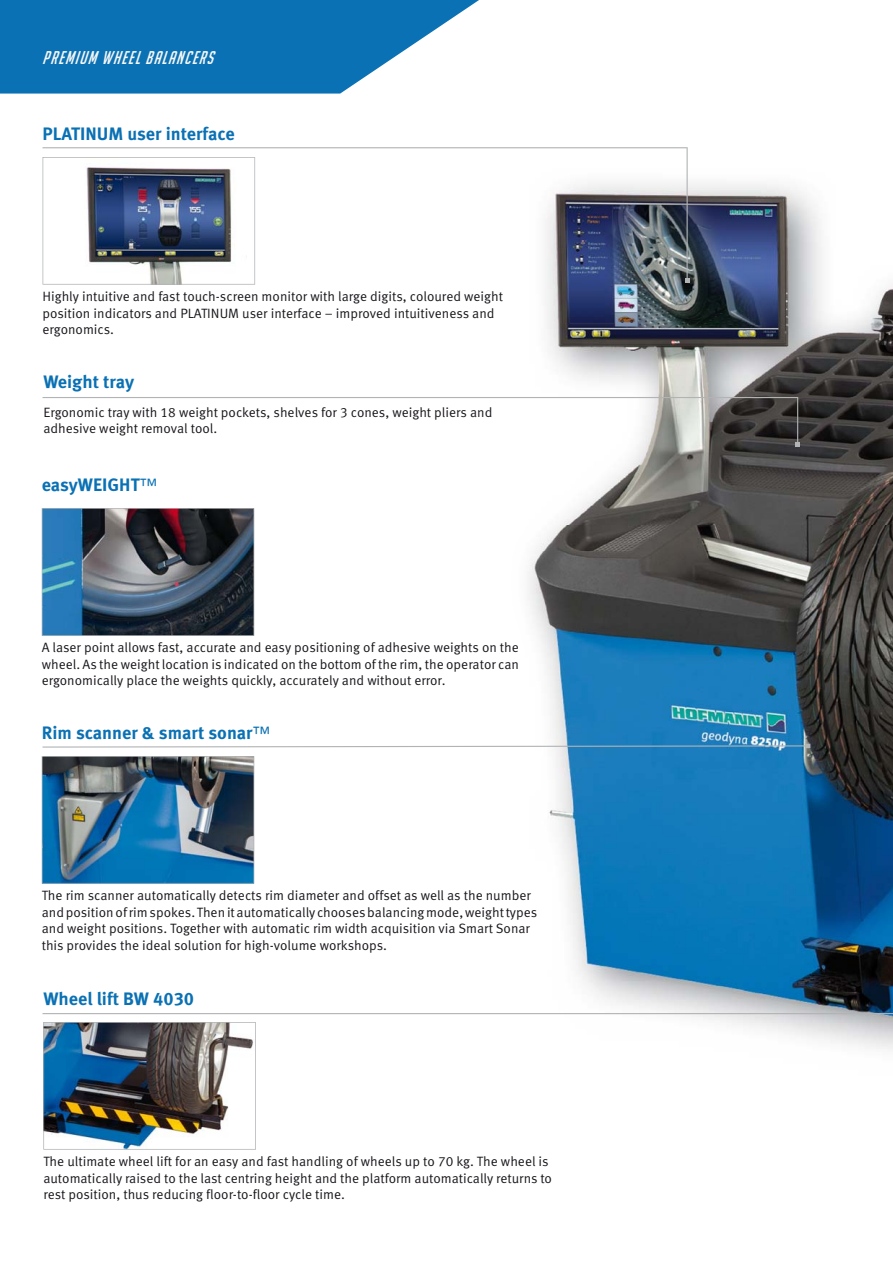
<style>
.page{position:relative;width:893px;height:1263px;background:#fff}
.page>*{position:absolute;margin:0;border:0;box-sizing:border-box;transform-origin:0 0}
.t1{font:700 18px "Meta Pro";color:#0a71b4}
.t2{font:italic 18px "Big Noodle Titling";letter-spacing:.075em;color:#f5f6f6}
.t3{font:13.5px/16.5px "Meta Pro";color:#1a171c}
.s1{font-weight:400}
</style>
<div class="page">
<svg style="left:0;top:0;width:479px;height:94px;background:#2e86bf"></svg>
<img style="left:526px;top:183px;width:367px;height:867px">
<img style="left:43px;top:1022px;width:213px;height:128px">
<svg style="left:43px;top:281px;width:212px;height:4px"></svg>
<img style="left:42px;top:756px;width:212px;height:128px">
<img style="left:42px;top:508px;width:212px;height:128px">
<img style="left:43px;top:147px;width:645px;height:134px">
<svg style="left:685px;top:279px;width:4px;height:4px"></svg>
<svg style="left:43px;top:744px;width:767px;height:4px"></svg>
<svg style="left:43px;top:984px;width:850px;height:30px"></svg>
<svg style="left:43px;top:397px;width:757px;height:49px"></svg>
<h1 class="t2" style="left:43px;top:47px;width:176px">PREMIUM WHEEL BALANCERS</h1>
<h1 class="t1" style="left:43px;top:127px;width:194px">PLATINUM user interface</h1>
<p class="t3" style="left:43px;top:290px;width:462px">Highly intuitive and fast touch-screen monitor with large digits, coloured weight position indicators and PLATINUM user interface – improved intuitiveness and ergonomics.</p>
<h1 class="t1" style="left:43px;top:375px;width:92px">Weight tray</h1>
<p class="t3" style="left:43px;top:406px;width:450px">Ergonomic tray with 18 weight pockets, shelves for 3 cones, weight pliers and adhesive weight removal tool.</p>
<h1 class="t1" style="left:42px;top:478px;width:117px">easyWEIGHT<span class="s1">™</span></h1>
<p class="t3" style="left:42px;top:641px;width:479px;text-align:justify">A laser point allows fast, accurate and easy positioning of adhesive weights on the wheel. As the weight location is indicated on the bottom of the rim, the operator can ergonomically place the weights quickly, accurately and without error.</p>
<h1 class="t1" style="left:42px;top:726px;width:230px">Rim scanner &amp; smart sonar<span class="s1">™</span></h1>
<p class="t3" style="left:42px;top:889px;width:497px">The rim scanner automatically detects rim diameter and offset as well as the number and position of rim spokes. Then it automatically chooses balancing mode, weight types and weight positions. Together with automatic rim width acquisition via Smart Sonar this provides the ideal solution for high-volume workshops.</p>
<h1 class="t1" style="left:43px;top:992px;width:152px">Wheel lift BW 4030</h1>
<p class="t3" style="left:43px;top:1155px;width:510px">The ultimate wheel lift for an easy and fast handling of wheels up to 70 kg. The wheel is automatically raised to the last centring height and the platform automatically returns to rest position, thus reducing floor-to-floor cycle time.</p>
</div>
